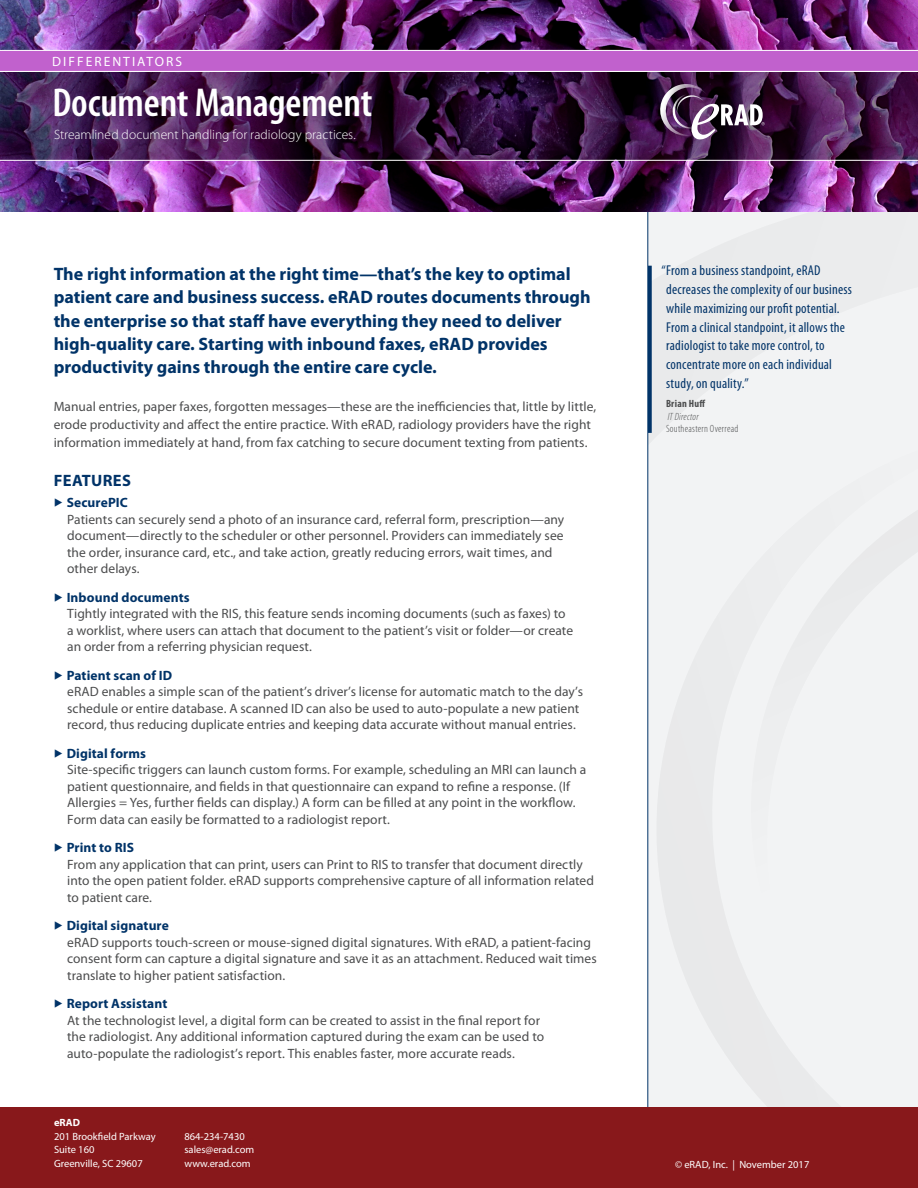
<style>
.page{position:relative;width:918px;height:1188px;background:#fff}
.page>*{position:absolute;margin:0;border:0;box-sizing:border-box;transform-origin:0 0}
.t1{font:600 condensed 40.5px "Myriad Pro";letter-spacing:-.005em;color:#fff}
.Intro{font:700 18px "Myriad Pro";color:#013368}
.Body_Copy{font:700 16.5px "Myriad Pro";letter-spacing:.02em;color:#013368}
.Sidebar_Quote{font:condensed 14.25px/18.8px "Myriad Pro";letter-spacing:.015em;color:#013368}
.Features_Indent{font:13.5px/16.5px "Myriad Pro";letter-spacing:.005em;color:#4b4c4d}
.Body_Copy-2{font:13.5px "Myriad Pro";letter-spacing:.005em;color:#4b4c4d}
.Headline_2{font:700 13.5px "Myriad Pro";letter-spacing:.01em;color:#013368}
.t2{font:300 13.5px "Myriad Pro";color:#fff}
.Header_Diff_Solutio{font:13.5px "Myriad Pro";letter-spacing:.15em;color:#fff}
.t3{font:10.5px/13.5px "Myriad Pro";color:#fff}
.Sidebar_Attribution{font:300 condensed 10.5px "Myriad Pro";letter-spacing:.025em;color:#4b4c4d}
.Sidebar_Attribution-2{font:italic 300 condensed 10.5px "Myriad Pro";letter-spacing:.02em;color:#4b4c4d}
.Sidebar_Attribution-3{font:700 condensed 10.5px "Myriad Pro";letter-spacing:.03em;color:#4b4c4d}
.s1{font-family:"Minion Pro";font-size:17.55px}
.s2{font-family:"Minion Pro";font-weight:700;font-size:17.55px;color:#013368}
.s3{font-weight:700;color:#013368}
.s4{font-weight:700}
</style>
<div class="page">
<div style="left:649px;top:211px;width:269px;height:230px;background:#ecedee"></div>
<svg style="left:647px;top:441px;width:271px;height:666px"></svg>
<div style="left:731px;top:495px;width:187px;height:497px;background:#f2f3f4"></div>
<hr style="left:648px;top:208px;width:1px;height:980px;background:#013368">
<svg style="left:648px;top:266px;width:4px;height:167px"></svg>
<img style="left:0;top:0;width:918px;height:211px">
<svg style="left:0;top:72px;width:918px;height:88px;background:#37163f"></svg>
<hr style="left:0;top:160px;width:918px;height:1px;background:#fff">
<div style="left:0;top:51px;width:918px;height:20px;background:#c161cd"></div>
<svg style="left:657px;top:84px;width:108px;height:55px;background:#624a66"></svg>
<hr style="left:0;top:50px;width:918px;height:1px;background:#fff">
<hr style="left:0;top:71px;width:918px;height:1px;background:#fff">
<div style="left:0;top:1107px;width:918px;height:81px;background:#88181b"></div>
<p class="Header_Diff_Solutio" style="left:52px;top:53px;width:131px">DIFFERENTIATORS</p>
<p class="t1" style="left:52px;top:78px;width:321px">Document Management</p>
<p class="t2" style="left:54px;top:127px;width:303px">Streamlined document handling for radiology practices.</p>
<p class="Intro" style="left:54px;top:262px;width:519px">The right information at the right time—that’s the key to optimal</p>
<p class="Intro" style="left:54px;top:286px;width:538px">patient care and business success. eRAD routes documents through</p>
<p class="Intro" style="left:54px;top:309px;width:510px">the enterprise so that staff have everything they need to deliver</p>
<p class="Intro" style="left:54px;top:332px;width:496px">high-quality care. Starting with inbound faxes, eRAD provides</p>
<p class="Intro" style="left:54px;top:355px;width:385px">productivity gains through the entire care cycle.</p>
<p class="Body_Copy-2" style="left:54px;top:398px;width:544px">Manual entries, paper faxes, forgotten messages—these are the inefficiencies that, little by little,</p>
<p class="Body_Copy-2" style="left:54px;top:416px;width:539px">erode productivity and affect the entire practice. With eRAD, radiology providers have the right</p>
<p class="Body_Copy-2" style="left:54px;top:434px;width:535px">information immediately at hand, from fax catching to secure document texting from patients.</p>
<p class="Body_Copy" style="left:54px;top:470px;width:79px">FEATURES</p>
<p class="Headline_2" style="left:54px;top:494px;width:76px"><span class="s1">▶</span> SecurePIC</p>
<p class="Features_Indent" style="left:67px;top:511px;width:499px">Patients can securely send a photo of an insurance card, referral form, prescription—any document—directly to the scheduler or other personnel. Providers can immediately see the order, insurance card, etc., and take action, greatly reducing errors, wait times, and other delays.</p>
<p class="Headline_2" style="left:54px;top:589px;width:138px"><span class="s1">▶</span> Inbound documents</p>
<p class="Features_Indent" style="left:67px;top:605px;width:507px">Tightly integrated with the RIS, this feature sends incoming documents (such as faxes) to a worklist, where users can attach that document to the patient’s visit or folder—or create an order from a referring physician request.</p>
<p class="Headline_2" style="left:54px;top:667px;width:120px"><span class="s1">▶</span> Patient scan of ID</p>
<p class="Features_Indent" style="left:67px;top:683px;width:517px">eRAD enables a simple scan of the patient’s driver’s license for automatic match to the day’s</p>
<p class="Features_Indent" style="left:67px;top:700px;width:514px">schedule or entire database. A scanned ID can also be used to auto-populate a new patient</p>
<p class="Features_Indent" style="left:67px;top:716px;width:510px">record, thus reducing duplicate entries and keeping data accurate without manual entries.</p>
<p class="Headline_2" style="left:54px;top:745px;width:94px"><span class="s1">▶</span> Digital forms</p>
<p class="Features_Indent" style="left:67px;top:761px;width:521px">Site-specific triggers can launch custom forms. For example, scheduling an MRI can launch a</p>
<p class="Features_Indent" style="left:67px;top:778px;width:504px">patient questionnaire, and fields in that questionnaire can expand to refine a response. (If</p>
<p class="Features_Indent" style="left:67px;top:794px;width:510px">Allergies = Yes, further fields can display.) A form can be filled at any point in the workflow.</p>
<p class="Features_Indent" style="left:67px;top:811px;width:324px">Form data can easily be formatted to a radiologist report.</p>
<p class="Features_Indent" style="left:67px;top:839px;width:529px;text-indent:-14px"><span class="s2">▶</span> <span class="s3">Print to RIS<br></span>From any application that can print, users can Print to RIS to transfer that document directly into the open patient folder. eRAD supports comprehensive capture of all information related to patient care.</p>
<p class="Headline_2" style="left:54px;top:917px;width:117px"><span class="s1">▶</span> Digital signature</p>
<p class="Features_Indent" style="left:67px;top:934px;width:531px">eRAD supports touch-screen or mouse-signed digital signatures. With eRAD, a patient-facing consent form can capture a digital signature and save it as an attachment. Reduced wait times translate to higher patient satisfaction.</p>
<p class="Headline_2" style="left:54px;top:995px;width:115px"><span class="s1">▶</span> Report Assistant</p>
<p class="Features_Indent" style="left:67px;top:1012px;width:479px">At the technologist level, a digital form can be created to assist in the final report for the radiologist. Any additional information captured during the exam can be used to auto-populate the radiologist’s report. This enables faster, more accurate reads.</p>
<p class="Sidebar_Quote" style="left:666px;top:261px;width:187px;text-indent:-5px">“From a business standpoint, eRAD decreases the complexity of our business while maximizing our profit potential.<br>From a clinical standpoint, it allows the radiologist to take more control, to concentrate more on each individual study, on quality.”</p>
<p class="Sidebar_Attribution-3" style="left:666px;top:397px;width:41px">Brian Huff</p>
<p class="Sidebar_Attribution-2" style="left:668px;top:410px;width:33px">IT Director</p>
<p class="Sidebar_Attribution" style="left:666px;top:423px;width:74px">Southeastern Overread</p>
<p class="t3" style="left:54px;top:1116px;width:103px"><span class="s4">eRAD<br></span>201 Brookfield Parkway<br>Suite 160</p>
<p class="t3" style="left:54px;top:1157px;width:90px">Greenville, SC 29607</p>
<p class="t3" style="left:184px;top:1130px;width:62px">864-234-7430</p>
<p class="t3" style="left:184px;top:1143px;width:71px">sales@erad.com</p>
<p class="t3" style="left:184px;top:1157px;width:68px">www.erad.com</p>
<p class="t3" style="left:675px;top:1158px;width:136px">© eRAD, Inc. | November 2017</p>
</div>
